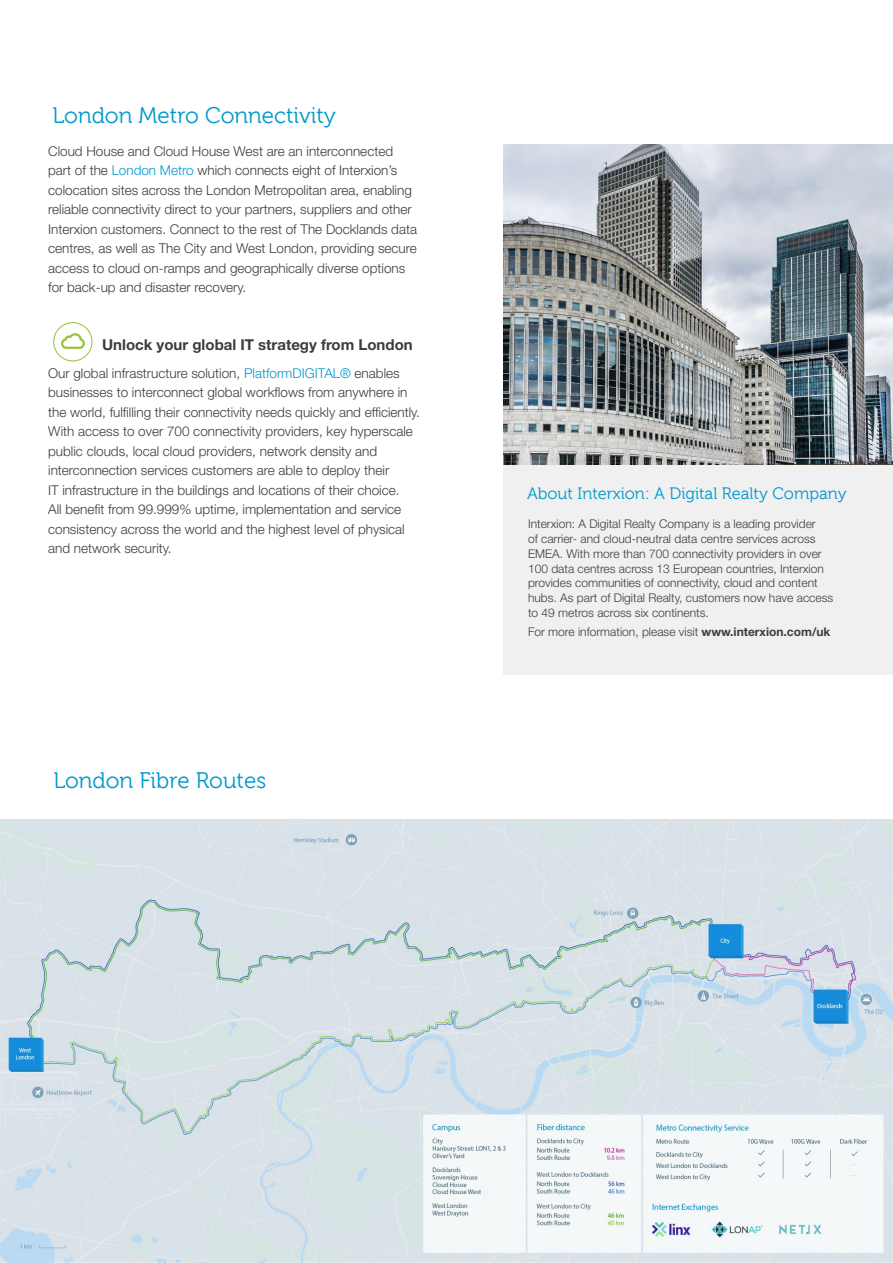
<style>
.page{position:relative;width:893px;height:1263px;background:#fff}
.page>*{position:absolute;margin:0;border:0;box-sizing:border-box;transform-origin:0 0}
.t1{font:22.5px "Museo 300";color:#0098cd}
.t2{font:16.5px "Museo 300";color:#0098cd}
.t3{font:700 15px "Helvetica Neue LT Std";color:#3c3c3b}
.t4{font:300 13.5px/19.5px "Helvetica Neue LT Std";color:#3c3c3b}
.t5{font:300 12px/15px "Helvetica Neue LT Std";color:#3c3c3b}
.s1{color:#0098cf}
.s2{color:#0098cd}
.s3{font-weight:700}
</style>
<div class="page">
<img style="left:0;top:820px;width:893px;height:442px">
<div style="left:53px;top:322px;width:39px;height:39px;border:1px solid #9ac43f;border-radius:50%"></div>
<svg style="left:61px;top:333px;width:24px;height:16px"></svg>
<div style="left:504px;top:464px;width:389px;height:211px;background:#f0f0f0"></div>
<img style="left:504px;top:145px;width:389px;height:319px">
<h1 class="t1" style="left:52px;top:103px;width:285px">London Metro Connectivity</h1>
<p class="t4" style="left:48px;top:141px;width:370px">Cloud House and Cloud House West are an interconnected part of the <span class="s1">London Metro</span> which connects eight of Interxion’s colocation sites across the London Metropolitan area, enabling reliable connectivity direct to your partners, suppliers and other Interxion customers. Connect to the rest of The Docklands data centres, as well as The City and West London, providing secure access to cloud on-ramps and geographically diverse options for back-up and disaster recovery.</p>
<p class="t3" style="left:102px;top:335px;width:312px">Unlock your global IT strategy from London</p>
<p class="t4" style="left:48px;top:363px;width:373px">Our global infrastructure solution, <span class="s2">PlatformDIGITAL®</span> enables businesses to interconnect global workflows from anywhere in the world, fulfilling their connectivity needs quickly and efficiently.<br>With access to over 700 connectivity providers, key hyperscale public clouds, local cloud providers, network density and interconnection services customers are able to deploy their<br>IT infrastructure in the buildings and locations of their choice.<br>All benefit from 99.999% uptime, implementation and service consistency across the world and the highest level of physical and network security.</p>
<h1 class="t1" style="left:53px;top:768px;width:214px">London Fibre Routes</h1>
<p class="t2" style="left:527px;top:484px;width:321px">About Interxion: A Digital Realty Company</p>
<p class="t5" style="left:528px;top:516px;width:307px">Interxion: A Digital Realty Company is a leading provider<br>of carrier- and cloud-neutral data centre services across EMEA. With more than 700 connectivity providers in over 100 data centres across 13 European countries, Interxion provides communities of connectivity, cloud and content hubs. As part of Digital Realty, customers now have access to 49 metros across six continents.</p>
<p class="t5" style="left:528px;top:624px;width:304px">For more information, please visit <span class="s3">www.interxion.com/uk</span></p>
</div>
